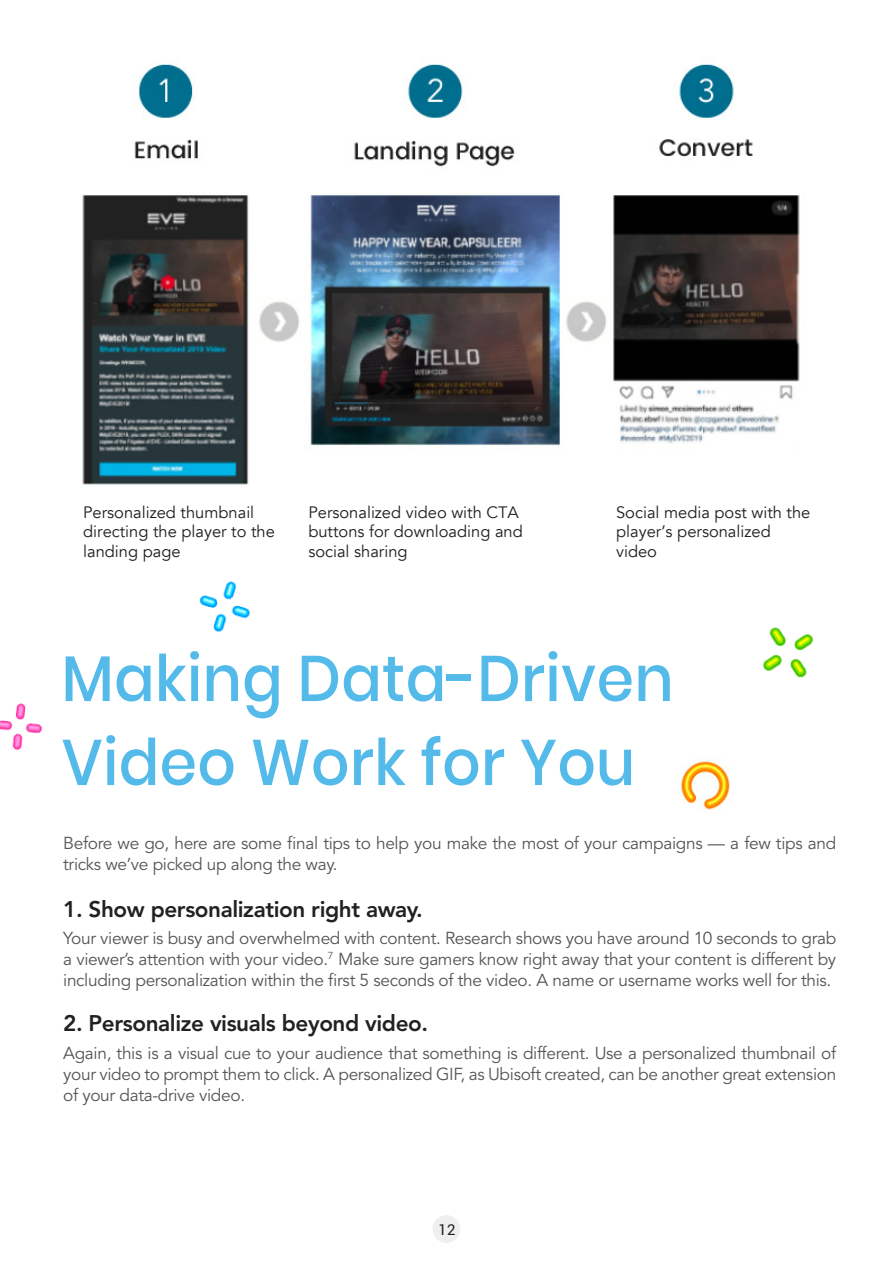
<style>
.page{position:relative;width:893px;height:1263px;background:#fff}
.page>*{position:absolute;margin:0;border:0;box-sizing:border-box;transform-origin:0 0}
.t1{font:500 64.2px/84px "Poppins";letter-spacing:.005em;color:#53baea;scale:.93 1}
.t2{font:800 22.5px "Avenir LT Std";letter-spacing:-.02em;color:#212121}
.t3{font:17.25px/21px "Avenir LT Std";letter-spacing:-.02em;color:#545554;text-align:justify}
.t4{font:16.5px/19.5px "Avenir";color:#1f1f1f}
.t5{font:15px "Roboto";color:#231f20}
</style>
<div class="page">
<div style="left:433px;top:1215px;width:27px;height:28px;background:#efefef;border-radius:50%"></div>
<img style="left:82px;top:64px;width:718px;height:421px">
<img style="left:199px;top:581px;width:51px;height:52px">
<img style="left:0;top:703px;width:43px;height:47px">
<img style="left:681px;top:759px;width:49px;height:51px">
<img style="left:763px;top:627px;width:50px;height:51px">
<p class="t4" style="left:83px;top:502px;width:193px">Personalized thumbnail directing the player to the landing page</p>
<p class="t4" style="left:308px;top:502px;width:216px">Personalized video with CTA buttons for downloading and social sharing</p>
<p class="t4" style="left:616px;top:502px;width:196px">Social media post with the player’s personalized video</p>
<h1 class="t1" style="left:62px;top:637px;width:660px">Making Data-Driven<br>Video Work for You</h1>
<p class="t3" style="left:63px;top:833px;width:775px">Before we go, here are some final tips to help you make the most of your campaigns — a few tips and tricks we’ve picked up along the way.</p>
<h2 class="t2" style="left:63px;top:895px;width:361px">1. Show personalization right away.</h2>
<p class="t3" style="left:63px;top:928px;width:775px">Your viewer is busy and overwhelmed with content. Research shows you have around 10 seconds to grab a viewer’s attention with your video.<sup>7</sup> Make sure gamers know right away that your content is different by including personalization within the first 5 seconds of the video. A name or username works well for this.</p>
<h2 class="t2" style="left:63px;top:1010px;width:366px">2. Personalize visuals beyond video.</h2>
<p class="t3" style="left:63px;top:1043px;width:775px">Again, this is a visual cue to your audience that something is different. Use a personalized thumbnail of your video to prompt them to click. A personalized GIF, as Ubisoft created, can be another great extension of your data-drive video.</p>
<p class="t5" style="left:439px;top:1219px;width:18px">12</p>
</div>
